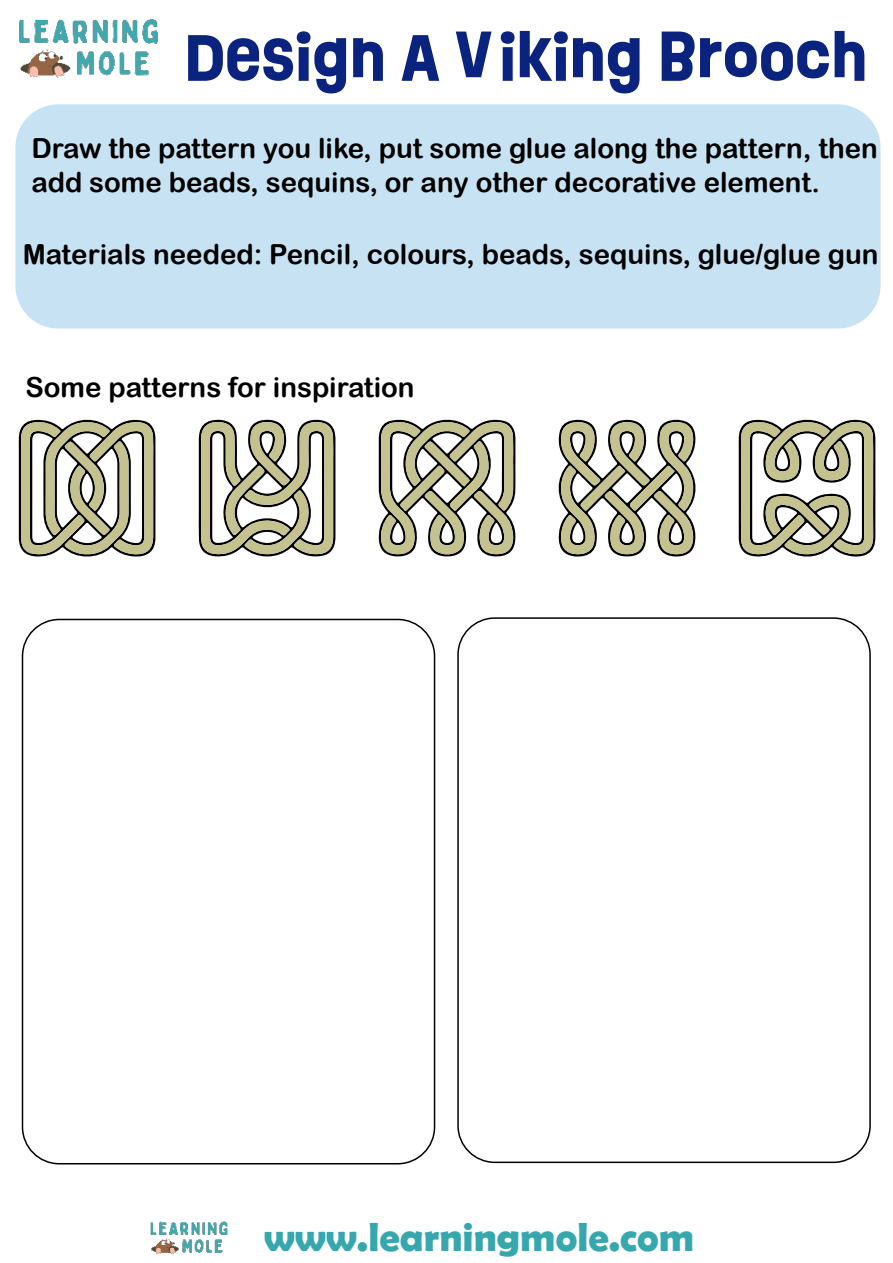
<style>
.page{position:relative;width:893px;height:1263px;background:#fff}
.page>*{position:absolute;margin:0;border:0;box-sizing:border-box;transform-origin:0 0}
.t1{font:700 60.15px "Ruddy";color:#0a237f}
.t2{font:700 40.8px "Berlin Sans FB Demi";color:#36a8ad}
.t3{font:27.6px/33.2px "Arial Rounded MT Bold";color:#000}
</style>
<div class="page">
<div style="left:15px;top:104px;width:865px;height:224px;background:#c7e3f3;border-radius:43px"></div>
<img style="left:19px;top:19px;width:139px;height:59px">
<img style="left:151px;top:1221px;width:76px;height:34px">
<svg style="left:739px;top:419px;width:136px;height:138px"></svg>
<svg style="left:199px;top:419px;width:136px;height:138px"></svg>
<svg style="left:378px;top:419px;width:138px;height:138px"></svg>
<svg style="left:558px;top:419px;width:138px;height:138px"></svg>
<svg style="left:19px;top:419px;width:136px;height:138px"></svg>
<div style="left:22px;top:619px;width:413px;height:545px;border:2px solid #000;border-radius:37px"></div>
<div style="left:457px;top:617px;width:414px;height:546px;border:2px solid #000;border-radius:37px"></div>
<h1 class="t1" style="left:185px;top:12px;width:684px">Design A Viking Brooch</h1>
<p class="t3" style="left:31px;top:132px;width:848px">Draw the pattern you like, put some glue along the pattern, then add some beads, sequins, or any other decorative element.</p>
<p class="t3" style="left:23px;top:237px;width:857px">Materials needed: Pencil, colours, beads, sequins, glue/glue gun</p>
<p class="t3" style="left:25px;top:370px;width:391px">Some patterns for inspiration</p>
<h2 class="t2" style="left:264px;top:1213px;width:432px">www.learningmole.com</h2>
</div>
